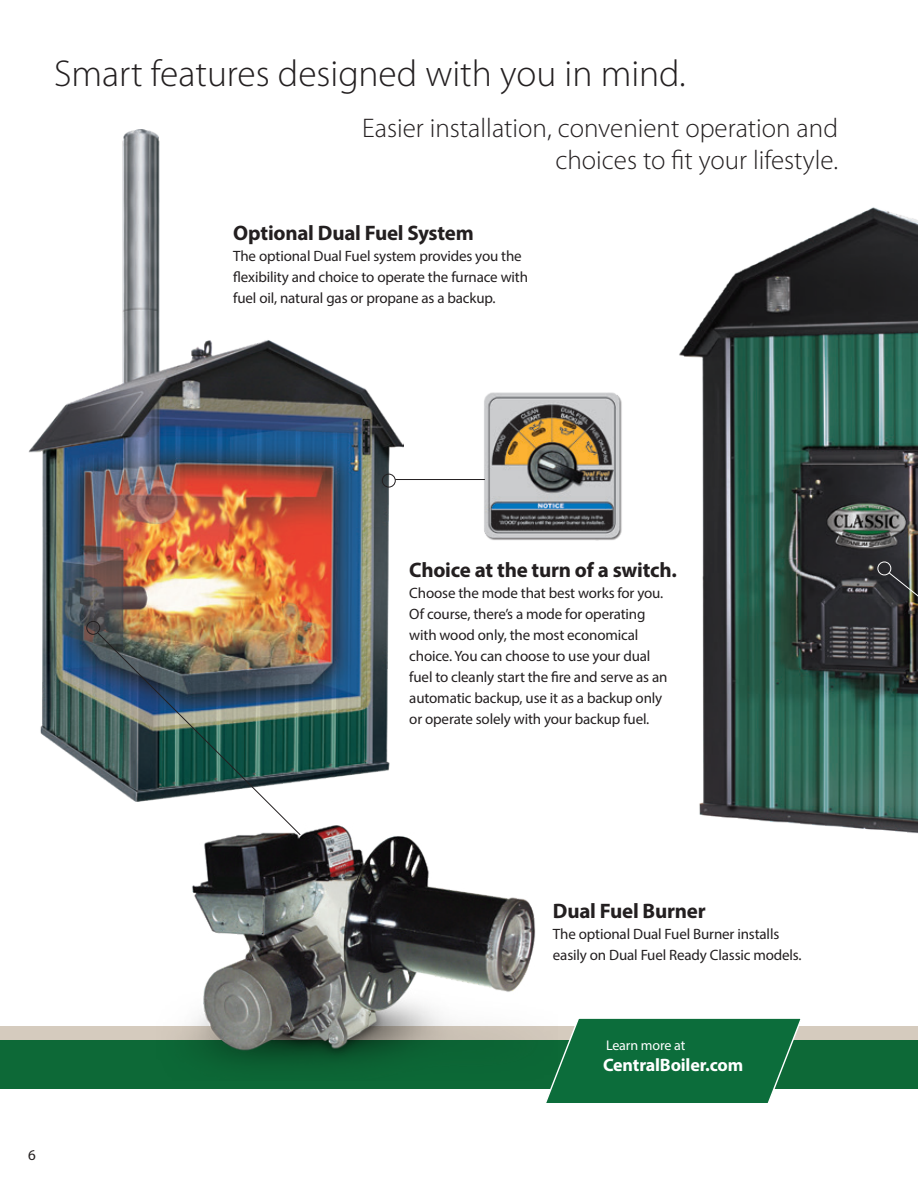
<style>
.page{position:relative;width:918px;height:1188px;background:#fff}
.page>*{position:absolute;margin:0;border:0;box-sizing:border-box;transform-origin:0 0}
.heading_3{font:300 37.5px "Myriad Pro";color:#231f20}
._2nd_heading{font:300 27px/32.4px "Myriad Pro";color:#231f20;text-align:right}
.good_paragraph{font:700 21px "Myriad Pro";letter-spacing:-.01em;color:#231f20}
.t1{font:700 18px "Myriad Pro";letter-spacing:-.01em;color:#fff}
.good_paragraph-2{font:15px/21px "Myriad Pro";letter-spacing:-.01em;color:#231f20}
.t2{font:14.1px "Myriad Pro";letter-spacing:-.01em;color:#fff}
</style>
<div class="page">
<div style="left:0;top:1026px;width:918px;height:28px;background:#d5cbbe"></div>
<div style="left:0;top:1040px;width:918px;height:49px;background:#0d6937"></div>
<img style="left:679px;top:207px;width:239px;height:624px">
<div style="left:878px;top:562px;width:13px;height:13px;border:1px solid #fff;border-radius:50%"></div>
<svg style="left:888px;top:572px;width:30px;height:262px;background:#38554c"></svg>
<img style="left:187px;top:825px;width:349px;height:241px">
<img style="left:484px;top:392px;width:138px;height:149px">
<img style="left:28px;top:130px;width:376px;height:652px">
<div style="left:86px;top:621px;width:14px;height:14px;border:1px solid #231f20;border-radius:50%"></div>
<img style="left:96px;top:632px;width:205px;height:204px">
<div style="left:382px;top:474px;width:14px;height:13px;border:1px solid #231f20;border-radius:50%"></div>
<hr style="left:395px;top:479px;width:90px;height:1px;background:#231f20">
<svg style="left:546px;top:1018px;width:255px;height:85px"></svg>
<p class="heading_3" style="left:54px;top:53px;width:633px">Smart features designed with you in mind.</p>
<p class="_2nd_heading" style="left:362px;top:112px;width:477px">Easier installation, convenient operation and choices to fit your lifestyle.</p>
<p class="good_paragraph" style="left:233px;top:220px;width:242px">Optional Dual Fuel System</p>
<p class="good_paragraph-2" style="left:233px;top:246px;width:296px">The optional Dual Fuel system provides you the flexibility and choice to operate the furnace with fuel oil, natural gas or propane as a backup.</p>
<p class="good_paragraph-2" style="left:28px;top:1144px;width:9px">6</p>
<p class="good_paragraph" style="left:409px;top:557px;width:269px">Choice at the turn of a switch.</p>
<p class="good_paragraph-2" style="left:409px;top:583px;width:260px">Choose the mode that best works for you.<br>Of course, there’s a mode for operating with wood only, the most economical choice. You can choose to use your dual fuel to cleanly start the fire and serve as an automatic backup, use it as a backup only or operate solely with your backup fuel.</p>
<p class="good_paragraph" style="left:553px;top:897px;width:154px">Dual Fuel Burner</p>
<p class="good_paragraph-2" style="left:553px;top:923px;width:250px">The optional Dual Fuel Burner installs easily on Dual Fuel Ready Classic models.</p>
<p class="t2" style="left:606px;top:1037px;width:81px">Learn more at</p>
<p class="t1" style="left:603px;top:1053px;width:142px">CentralBoiler.com</p>
</div>
